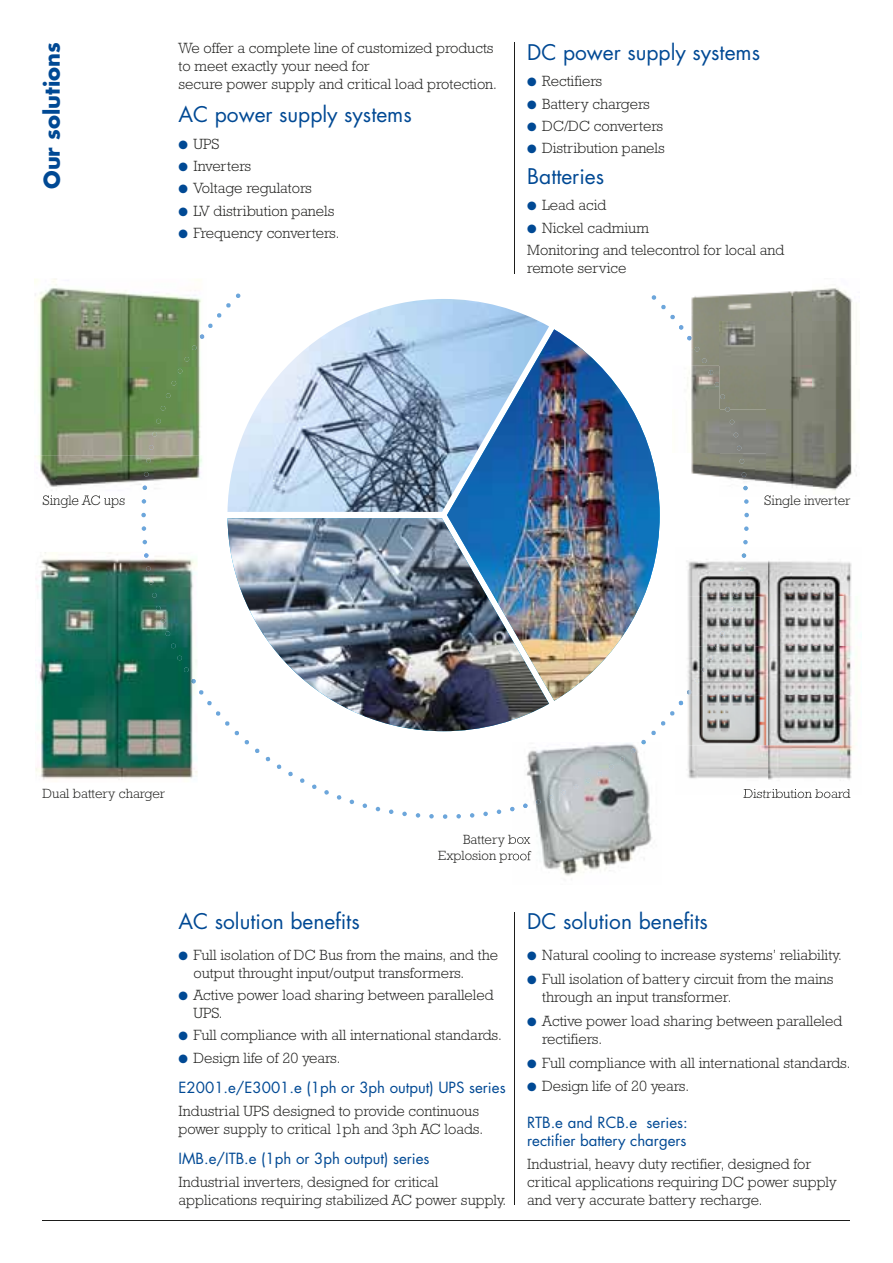
<style>
.page{position:relative;width:893px;height:1263px;background:#fff}
.page>*{position:absolute;margin:0;border:0;box-sizing:border-box;transform-origin:0 0}
.t1{font:21px "Futura Std";color:#004994}
.t2{font:700 21px "Futura Std";color:#004994}
.t3{font:300 15px/18px "Rockwell Std";color:#1d1d1b}
.t4{font:15px/18px "Futura Std";color:#004994}
.t5{font:300 13.5px/16.5px "Rockwell Std";color:#1d1d1b;text-align:right}
.s1{color:#004994}
</style>
<div class="page">
<hr style="left:43px;top:1220px;width:807px;height:1px;background:#1d1d1b">
<hr style="left:514px;top:42px;width:1px;height:231px;background:#1d1d1b">
<hr style="left:514px;top:912px;width:1px;height:293px;background:#1d1d1b">
<img style="left:141px;top:294px;width:608px;height:525px">
<img style="left:35px;top:552px;width:163px;height:230px">
<img style="left:144px;top:553px;width:52px;height:130px">
<img style="left:34px;top:279px;width:173px;height:221px">
<img style="left:43px;top:495px;width:82px;height:5px">
<img style="left:142px;top:334px;width:63px;height:166px">
<img style="left:675px;top:547px;width:179px;height:248px">
<img style="left:744px;top:789px;width:106px;height:6px">
<img style="left:712px;top:553px;width:34px;height:106px">
<img style="left:678px;top:656px;width:34px;height:49px">
<img style="left:673px;top:288px;width:181px;height:165px">
<img style="left:673px;top:453px;width:93px;height:44px">
<img style="left:766px;top:453px;width:47px;height:34px">
<img style="left:813px;top:453px;width:44px;height:38px">
<img style="left:765px;top:495px;width:71px;height:2px">
<img style="left:673px;top:315px;width:37px;height:60px">
<img style="left:710px;top:370px;width:31px;height:76px">
<img style="left:737px;top:446px;width:11px;height:44px">
<img style="left:512px;top:742px;width:150px;height:134px">
<img style="left:512px;top:834px;width:18px;height:12px">
<img style="left:512px;top:851px;width:19px;height:12px">
<img style="left:512px;top:742px;width:134px;height:69px">
<h1 class="t2" style="left:38px;top:189px;width:148px;rotate:-90deg">Our solutions</h1>
<p class="t3" style="left:179px;top:39px;width:320px">We offer a complete line of customized products to meet exactly your need for<br>secure power supply and critical load protection.</p>
<h1 class="t1" style="left:179px;top:101px;width:235px">AC power supply systems</h1>
<p class="t3" style="left:179px;top:135px;width:42px"><span class="s1">●</span> UPS</p>
<p class="t3" style="left:179px;top:157px;width:74px"><span class="s1">●</span> Inverters</p>
<p class="t3" style="left:179px;top:179px;width:135px"><span class="s1">●</span> Voltage regulators</p>
<p class="t3" style="left:179px;top:202px;width:157px"><span class="s1">●</span> LV distribution panels</p>
<p class="t3" style="left:179px;top:224px;width:162px"><span class="s1">●</span> Frequency converters.</p>
<h1 class="t1" style="left:527px;top:39px;width:234px">DC power supply systems</h1>
<p class="t3" style="left:527px;top:72px;width:76px"><span class="s1">●</span> Rectifiers</p>
<p class="t3" style="left:527px;top:94px;width:124px"><span class="s1">●</span> Battery chargers</p>
<p class="t3" style="left:527px;top:117px;width:137px"><span class="s1">●</span> DC/DC converters</p>
<p class="t3" style="left:527px;top:139px;width:139px"><span class="s1">●</span> Distribution panels</p>
<h1 class="t1" style="left:527px;top:163px;width:78px">Batteries</h1>
<p class="t3" style="left:527px;top:196px;width:81px"><span class="s1">●</span> Lead acid</p>
<p class="t3" style="left:527px;top:216px;width:259px;line-height:22.2px"><span class="s1">●</span> Nickel cadmium<br>Monitoring and telecontrol for local and</p>
<p class="t3" style="left:527px;top:259px;width:101px">remote service</p>
<p class="t5" style="left:43px;top:492px;width:84px">Single AC ups</p>
<p class="t5" style="left:764px;top:492px;width:88px">Single inverter</p>
<p class="t5" style="left:43px;top:785px;width:124px">Dual battery charger</p>
<p class="t5" style="left:438px;top:831px;width:94px">Battery box<br>Explosion proof</p>
<p class="t5" style="left:744px;top:785px;width:108px">Distribution board</p>
<h1 class="t1" style="left:179px;top:908px;width:183px">AC solution benefits</h1>
<p class="t3" style="left:193px;top:946px;width:306px;text-indent:-15px"><span class="s1">●</span> Full isolation of DC Bus from the mains, and the output throught input/output transformers.</p>
<p class="t3" style="left:193px;top:986px;width:302px;text-indent:-15px"><span class="s1">●</span> Active power load sharing between paralleled<br>UPS.</p>
<p class="t3" style="left:179px;top:1026px;width:325px"><span class="s1">●</span> Full compliance with all international standards.</p>
<p class="t3" style="left:179px;top:1048px;width:163px"><span class="s1">●</span> Design life of 20 years.</p>
<p class="t4" style="left:179px;top:1079px;width:329px">E2001.e/E3001.e (1ph or 3ph output) UPS series</p>
<p class="t3" style="left:179px;top:1101px;width:306px">Industrial UPS designed to provide continuous power supply to critical 1ph and 3ph AC loads.</p>
<p class="t4" style="left:179px;top:1150px;width:252px">IMB.e/ITB.e (1ph or 3ph output) series</p>
<p class="t3" style="left:179px;top:1172px;width:329px">Industrial inverters, designed for critical applications requiring stabilized AC power supply.</p>
<h1 class="t1" style="left:527px;top:908px;width:182px">DC solution benefits</h1>
<p class="t3" style="left:527px;top:946px;width:316px"><span class="s1">●</span> Natural cooling to increase systems’ reliability.</p>
<p class="t3" style="left:542px;top:970px;width:293px;text-indent:-15px"><span class="s1">●</span> Full isolation of battery circuit from the mains through an input transformer.</p>
<p class="t3" style="left:542px;top:1012px;width:302px;text-indent:-15px"><span class="s1">●</span> Active power load sharing between paralleled rectifiers.</p>
<p class="t3" style="left:527px;top:1054px;width:325px"><span class="s1">●</span> Full compliance with all international standards.</p>
<p class="t3" style="left:527px;top:1077px;width:163px"><span class="s1">●</span> Design life of 20 years.</p>
<p class="t4" style="left:527px;top:1114px;width:162px">RTB.e and RCB.e series: rectifier battery chargers</p>
<p class="t3" style="left:527px;top:1154px;width:311px">Industrial, heavy duty rectifier, designed for critical applications requiring DC power supply and very accurate battery recharge.</p>
</div>
